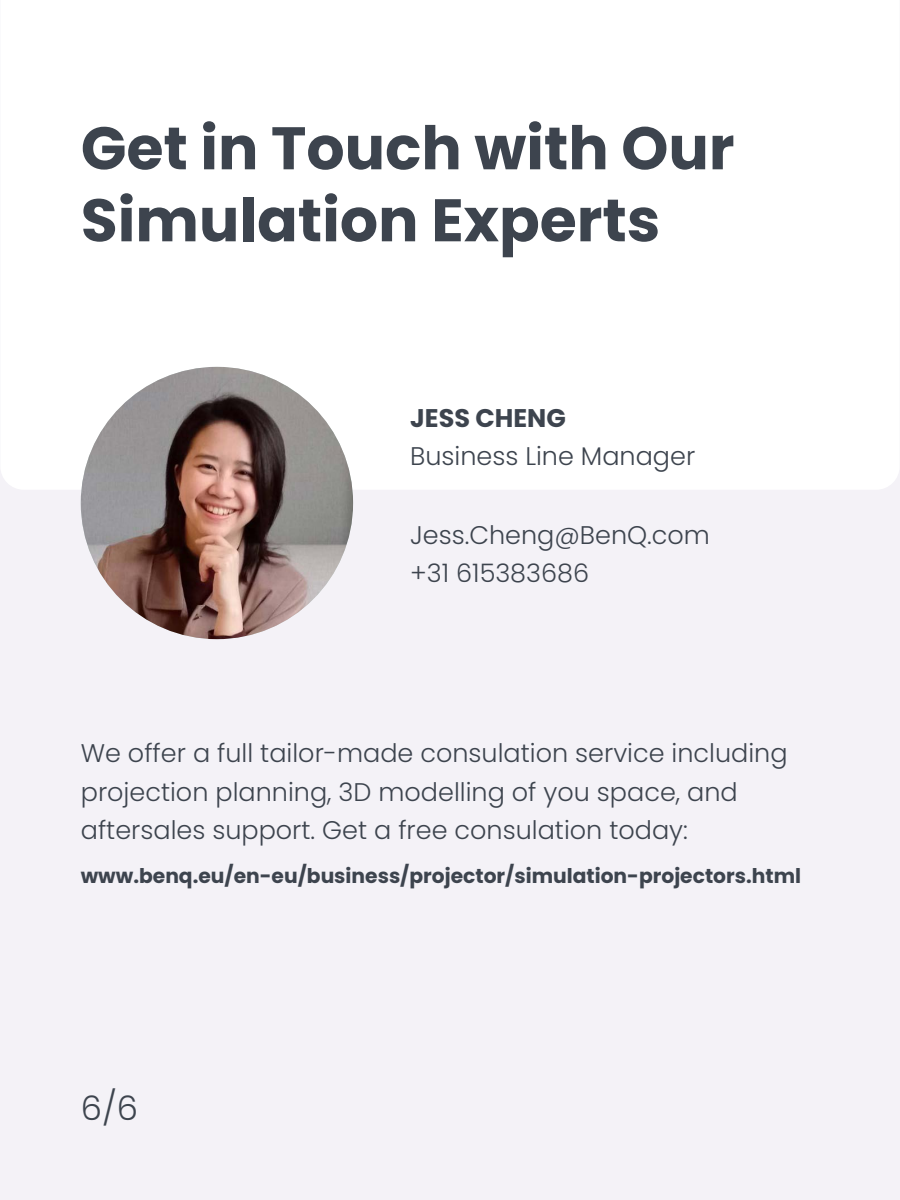
<style>
.page{position:relative;width:900px;height:1200px;background:#f4f2f7}
.page>*{position:absolute;margin:0;border:0;box-sizing:border-box;transform-origin:0 0}
.t1{font:700 60px/72px "Poppins";color:#3d444e}
.t2{font:300 33.75px "Poppins";color:#3d444e}
.t3{font:300 25.5px/38.2px "Poppins";color:#3d444e}
.t4{font:700 25.5px "Poppins";color:#3d444e}
.t5{font:700 20.25px "Poppins";color:#3d444e}
</style>
<div class="page">
<div style="left:1px;top:0;width:898px;height:490px;background:#fff"></div>
<img style="left:81px;top:367px;width:272px;height:272px;border-radius:136px">
<h1 class="t1" style="left:81px;top:113px;width:655px">Get in Touch with Our<br>Simulation Experts</h1>
<p class="t4" style="left:410px;top:403px;width:157px">JESS CHENG</p>
<p class="t3" style="left:410px;top:437px;width:287px">Business Line Manager</p>
<p class="t3" style="left:410px;top:516px;width:301px">Jess.Cheng@BenQ.com +31 615383686</p>
<p class="t3" style="left:81px;top:734px;width:708px">We offer a full tailor-made consulation service including projection planning, 3D modelling of you space, and aftersales support. Get a free consulation today:</p>
<p class="t5" style="left:81px;top:864px;width:722px">www.benq.eu/en-eu/business/projector/simulation-projectors.html</p>
<h2 class="t2" style="left:81px;top:1089px;width:59px">6/6</h2>
</div>
